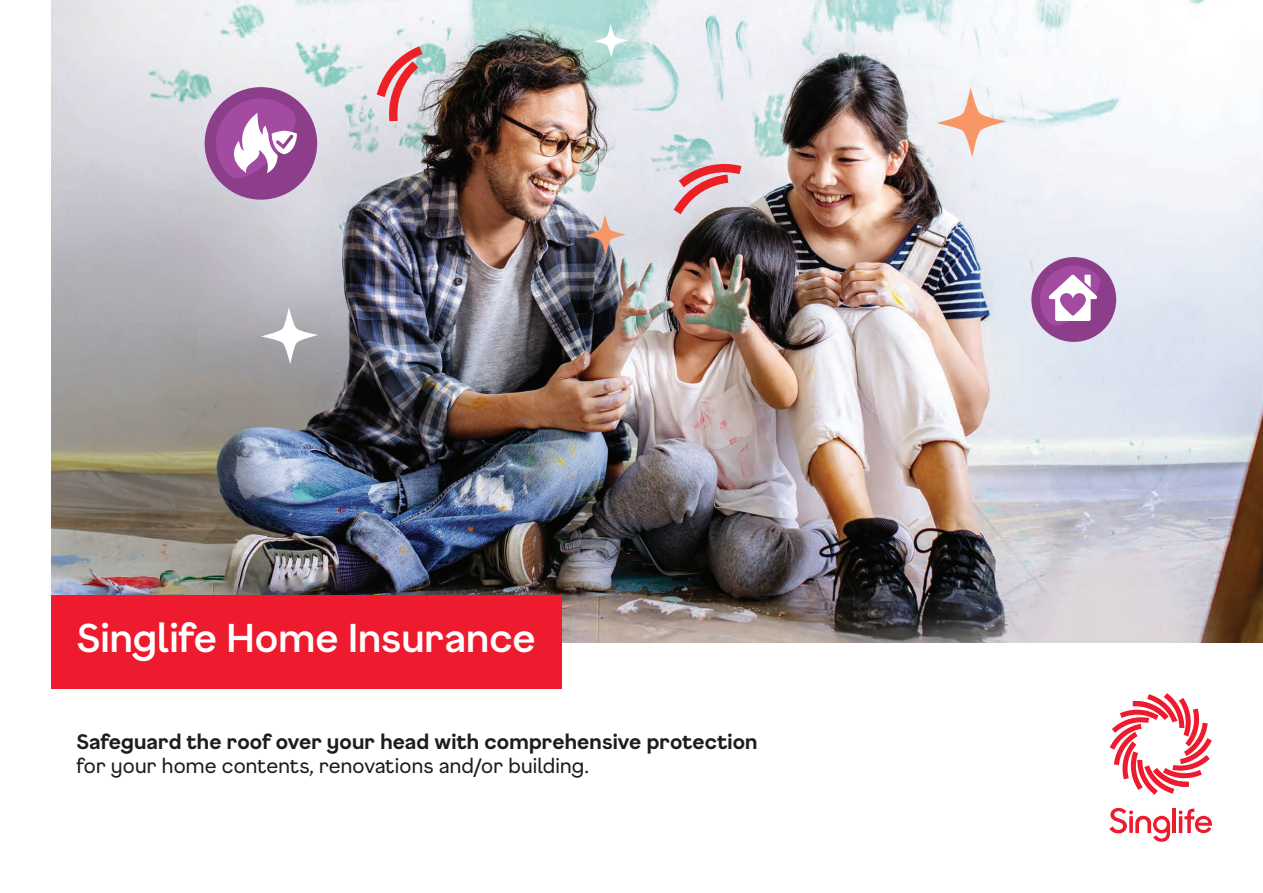
<style>
.page{position:relative;width:1263px;height:893px;background:#fff}
.page>*{position:absolute;margin:0;border:0;box-sizing:border-box;transform-origin:0 0}
.t1{font:500 39px "F37 Gruffy";color:#fff}
.t2{font:700 20.25px "F37 Gruffy";letter-spacing:.005em;color:#1f1c1d}
.t3{font:20.25px "F37 Gruffy";letter-spacing:.005em;color:#1f1c1d}
</style>
<div class="page">
<img style="left:51px;top:0;width:1212px;height:642px">
<svg style="left:585px;top:214px;width:41px;height:42px;background:#b6a3a1"></svg>
<svg style="left:594px;top:24px;width:34px;height:34px"></svg>
<svg style="left:936px;top:87px;width:70px;height:70px"></svg>
<svg style="left:261px;top:307px;width:57px;height:57px"></svg>
<svg style="left:377px;top:46px;width:45px;height:75px;background:#e4a6ac"></svg>
<svg style="left:674px;top:161px;width:67px;height:53px;background:#da9fa5"></svg>
<div style="left:205px;top:87px;width:112px;height:113px;background:#8d3e8b;border-radius:50%"></div>
<svg style="left:216px;top:98px;width:81px;height:80px"></svg>
<div style="left:1031px;top:257px;width:85px;height:85px;background:#8d3e8b;border-radius:50%"></div>
<svg style="left:1040px;top:266px;width:60px;height:60px"></svg>
<hr style="left:1172px;top:808px;width:4px;height:25px;background:#ee1a2e">
<svg style="left:1179px;top:809px;width:33px;height:24px"></svg>
<svg style="left:1109px;top:808px;width:61px;height:34px"></svg>
<svg style="left:1110px;top:693px;width:102px;height:102px"></svg>
<div style="left:51px;top:595px;width:510px;height:94px;background:#ee1a2e"></div>
<h1 class="t1" style="left:77px;top:612px;width:461px">Singlife Home Insurance</h1>
<p class="t2" style="left:77px;top:728px;width:682px">Safeguard the roof over your head with comprehensive protection</p>
<p class="t3" style="left:77px;top:753px;width:514px">for your home contents, renovations and/or building.</p>
</div>
